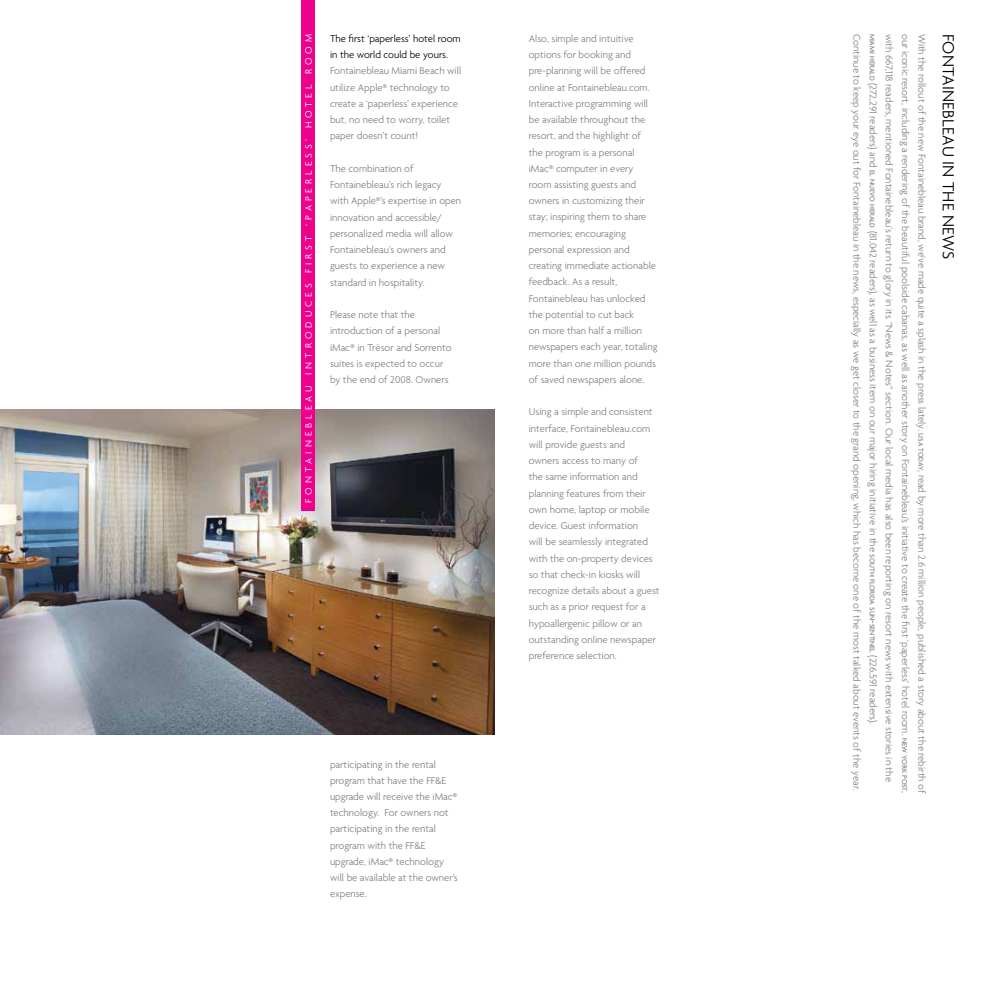
<style>
.page{position:relative;width:990px;height:990px;background:#fff}
.page>*{position:absolute;margin:0;border:0;box-sizing:border-box;transform-origin:0 0}
.t1{font:300 17.5px "Agenda";letter-spacing:.01em;color:#000}
.t2{font:300 10.62px/16.2px "Agenda";color:#807f83}
.t3{font:300 10.62px/16.2px "Agenda";color:#000}
.t4{font:300 10.12px "Agenda";letter-spacing:.4em;color:#fff}
.t5{font:500 7.38px "Agenda";letter-spacing:-.015em;color:#807f83}
.s1{font-weight:500;font-size:7.38px}
.s2{font-weight:500}
</style>
<div class="page">
<img style="left:0;top:409px;width:495px;height:326px">
<div style="left:302px;top:0;width:13px;height:511px;background:#ec008c"></div>
<p class="t5" style="left:877px;top:34px;width:22px;rotate:90deg">miami</p>
<p class="t2" style="left:898px;top:34px;width:749px;rotate:90deg">with 667,118 readers, mentioned Fontainebleau’s return to glory in its “News &amp; Notes” section. Our local media has also been reporting on resort news with extensive stories in the</p>
<p class="t4" style="left:303px;top:503px;width:471px;rotate:-90deg">FONTAINEBLEAU INTRODUCES FIRST ‘PAPERLESS’ HOTEL ROOM</p>
<p class="t2" style="left:930px;top:34px;width:762px;rotate:90deg">With the rollout of the new Fontainebleau brand, we’ve made quite a splash in the press lately. <span class="s1">usa today</span>, read by more than 2.6 million people, published a story about the rebirth of</p>
<h1 class="t1" style="left:959px;top:34px;width:227px;rotate:90deg">FONTAINEBLEAU IN THE NEWS</h1>
<p class="t2" style="left:914px;top:34px;width:761px;rotate:90deg">our iconic resort, including a rendering of the beautiful poolside cabanas, as well as another story on Fontainebleau’s initiative to create the first ‘paperless’ hotel room. <span class="s1">new york post</span>,</p>
<p class="t2" style="left:865px;top:34px;width:758px;rotate:90deg">Continue to keep your eye out for Fontainebleau in the news, especially as we get closer to the grand opening, which has become one of the most talked about events of the year.</p>
<p class="t2" style="left:529px;top:30px;width:130px">Also, simple and intuitive options for booking and pre-planning will be offered online at Fontainebleau.com.<br>Interactive programming will be available throughout the resort, and the highlight of the program is a personal iMac® computer in every room assisting guests and owners in customizing their stay; inspiring them to share memories; encouraging personal expression and creating immediate actionable feedback. As a result,<br>Fontainebleau has unlocked the potential to cut back<br>on more than half a million newspapers each year, totaling more than one million pounds of saved newspapers alone.</p>
<p class="t2" style="left:529px;top:404px;width:132px">Using a simple and consistent interface, Fontainebleau.com will provide guests and<br>owners access to many of<br>the same information and planning features from their own home, laptop or mobile device. Guest information<br>will be seamlessly integrated with the on-property devices so that check-in kiosks will recognize details about a guest such as a prior request for a hypoallergenic pillow or an outstanding online newspaper preference selection.</p>
<p class="t3" style="left:330px;top:30px;width:132px">The first ‘paperless’ hotel room in the world could be yours.</p>
<p class="t2" style="left:330px;top:63px;width:133px">Fontainebleau Miami Beach will utilize Apple® technology to create a ‘paperless’ experience but, no need to worry, toilet paper doesn’t count!</p>
<p class="t2" style="left:330px;top:160px;width:133px">The combination of<br>Fontainebleau’s rich legacy with Apple®’s expertise in open innovation and accessible/ personalized media will allow<br>Fontainebleau’s owners and guests to experience a new standard in hospitality.</p>
<p class="t2" style="left:330px;top:306px;width:123px">Please note that the introduction of a personal iMac® in Trèsor and Sorrento suites is expected to occur by the end of 2008. Owners</p>
<p class="t2" style="left:881px;top:56px;width:670px;rotate:90deg"><span class="s1">herald</span> (272,291 readers) and <span class="s1">el nuevo herald</span> (81,042 readers), as well as a business item on our major hiring initiative in the <span class="s1">south florida sun</span><span class="s2">-</span><span class="s1">sentinel</span> (226,591 readers).</p>
<p class="t2" style="left:330px;top:756px;width:129px">participating in the rental program that have the FF&amp;E upgrade will receive the iMac® technology. For owners not participating in the rental program with the FF&amp;E upgrade, iMac® technology will be available at the owner’s expense.</p>
</div>
